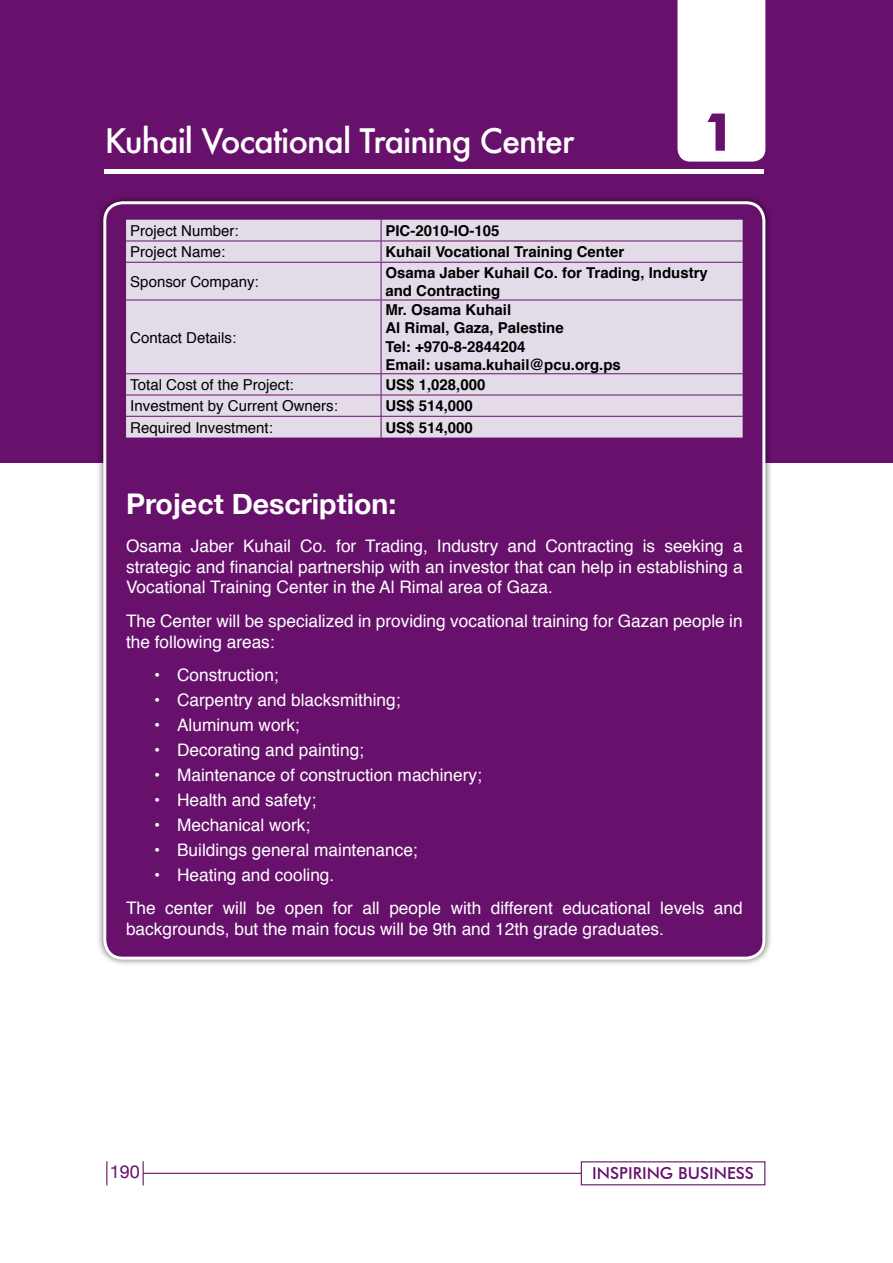
<style>
.page{position:relative;width:893px;height:1263px;background:#fff}
.page>*{position:absolute;margin:0;border:0;box-sizing:border-box;transform-origin:0 0}
.t1{font:700 52.5px "Futura BT";color:#68116c}
.t2{font:500 33px "Futura";letter-spacing:-.03em;color:#fff}
.t3{font:700 28.5px "Helvetica Neue";color:#fff}
.t4{font:18px "Helvetica Neue";color:#68116c}
.t5{font:17.25px/20.7px "Helvetica";color:#fff}
.t6{font:500 16.5px "Futura BT";color:#68116c}
.t7{font:700 15px/18px "Helvetica";color:#000}
.t8{font:15px "Helvetica";color:#000}
</style>
<div class="page">
<hr style="left:143px;top:1173px;width:439px;height:1px;background:#68116c">
<svg style="left:143px;top:1161px;width:1px;height:24px"></svg>
<svg style="left:106px;top:1161px;width:1px;height:24px"></svg>
<div style="left:0;top:1px;width:893px;height:462px;background:#68116c"></div>
<hr style="left:105px;top:169px;width:659px;height:4px;background:#fff">
<div style="left:677px;top:0;width:88px;height:162px;background:#fff"></div>
<div style="left:96px;top:194px;width:676px;height:773px;background:#000;opacity:.6"></div>
<div style="left:105px;top:203px;width:659px;height:755px;background:#68116c;border-radius:18px"></div>
<div style="left:103px;top:201px;width:662px;height:759px;border:3px solid #fff;border-radius:18px"></div>
<div style="left:126px;top:220px;width:617px;height:217px;background:#e3dbe8"></div>
<hr style="left:126px;top:241px;width:255px;height:1px;background:#68116c">
<hr style="left:381px;top:241px;width:362px;height:1px;background:#68116c">
<svg style="left:381px;top:220px;width:1px;height:42px"></svg>
<hr style="left:126px;top:262px;width:255px;height:1px;background:#68116c">
<hr style="left:381px;top:262px;width:362px;height:1px;background:#68116c">
<hr style="left:381px;top:263px;width:1px;height:37px;background:#68116c">
<hr style="left:126px;top:300px;width:255px;height:1px;background:#68116c">
<hr style="left:381px;top:300px;width:362px;height:1px;background:#68116c">
<hr style="left:381px;top:300px;width:1px;height:73px;background:#68116c">
<hr style="left:126px;top:373px;width:255px;height:1px;background:#68116c">
<hr style="left:381px;top:373px;width:362px;height:1px;background:#68116c">
<hr style="left:126px;top:395px;width:255px;height:1px;background:#68116c">
<hr style="left:381px;top:395px;width:362px;height:1px;background:#68116c">
<hr style="left:126px;top:416px;width:255px;height:1px;background:#68116c">
<hr style="left:381px;top:416px;width:362px;height:1px;background:#68116c">
<svg style="left:381px;top:374px;width:1px;height:63px"></svg>
<p class="t2" style="left:105px;top:118px;width:471px">Kuhail Vocational Training Center</p>
<p class="t1" style="left:703px;top:100px;width:34px">1</p>
<p class="t8" style="left:130px;top:219px;width:110px">Project Number:</p>
<p class="t7" style="left:385px;top:222px;width:116px">PIC-2010-IO-105</p>
<p class="t8" style="left:130px;top:240px;width:97px">Project Name:</p>
<p class="t7" style="left:385px;top:243px;width:240px">Kuhail Vocational Training Center</p>
<p class="t8" style="left:130px;top:270px;width:130px">Sponsor Company:</p>
<p class="t7" style="left:385px;top:264px;width:324px">Osama Jaber Kuhail Co. for Trading, Industry and Contracting</p>
<p class="t8" style="left:130px;top:326px;width:107px">Contact Details:</p>
<p class="t7" style="left:385px;top:301px;width:237px">Mr. Osama Kuhail<br>Al Rimal, Gaza, Palestine<br>Tel: +970-8-2844204<br>Email: usama.kuhail@pcu.org.ps</p>
<p class="t8" style="left:130px;top:373px;width:165px">Total Cost of the Project:</p>
<p class="t7" style="left:385px;top:376px;width:102px">US$ 1,028,000</p>
<p class="t8" style="left:130px;top:394px;width:209px">Investment by Current Owners:</p>
<p class="t7" style="left:385px;top:397px;width:89px">US$ 514,000</p>
<p class="t8" style="left:130px;top:416px;width:144px">Required Investment:</p>
<p class="t7" style="left:385px;top:418px;width:89px">US$ 514,000</p>
<p class="t3" style="left:126px;top:486px;width:272px">Project Description:</p>
<p class="t5" style="left:126px;top:536px;width:618px;text-align:justify">Osama Jaber Kuhail Co. for Trading, Industry and Contracting is seeking a strategic and financial partnership with an investor that can help in establishing a Vocational Training Center in the Al Rimal area of Gaza.</p>
<p class="t5" style="left:126px;top:611px;width:618px">The Center will be specialized in providing vocational training for Gazan people in the following areas:</p>
<p class="t5" style="left:154px;top:665px;width:126px">• Construction;</p>
<p class="t5" style="left:154px;top:690px;width:248px">• Carpentry and blacksmithing;</p>
<p class="t5" style="left:154px;top:715px;width:147px">• Aluminum work;</p>
<p class="t5" style="left:154px;top:740px;width:212px">• Decorating and painting;</p>
<p class="t5" style="left:154px;top:765px;width:329px">• Maintenance of construction machinery;</p>
<p class="t5" style="left:154px;top:790px;width:164px">• Health and safety;</p>
<p class="t5" style="left:154px;top:815px;width:158px">• Mechanical work;</p>
<p class="t5" style="left:154px;top:840px;width:265px">• Buildings general maintenance;</p>
<p class="t5" style="left:126px;top:858px;width:618px;line-height:33.5px;text-indent:28px">• Heating and cooling.<br>The center will be open for all people with different educational levels and</p>
<p class="t5" style="left:126px;top:919px;width:539px">backgrounds, but the main focus will be 9th and 12th grade graduates.</p>
<p class="t4" style="left:110px;top:1160px;width:32px">190</p>
<p class="t6" style="left:592px;top:1163px;width:144px">INSPIRI NG BUSI NESS</p>
</div>
